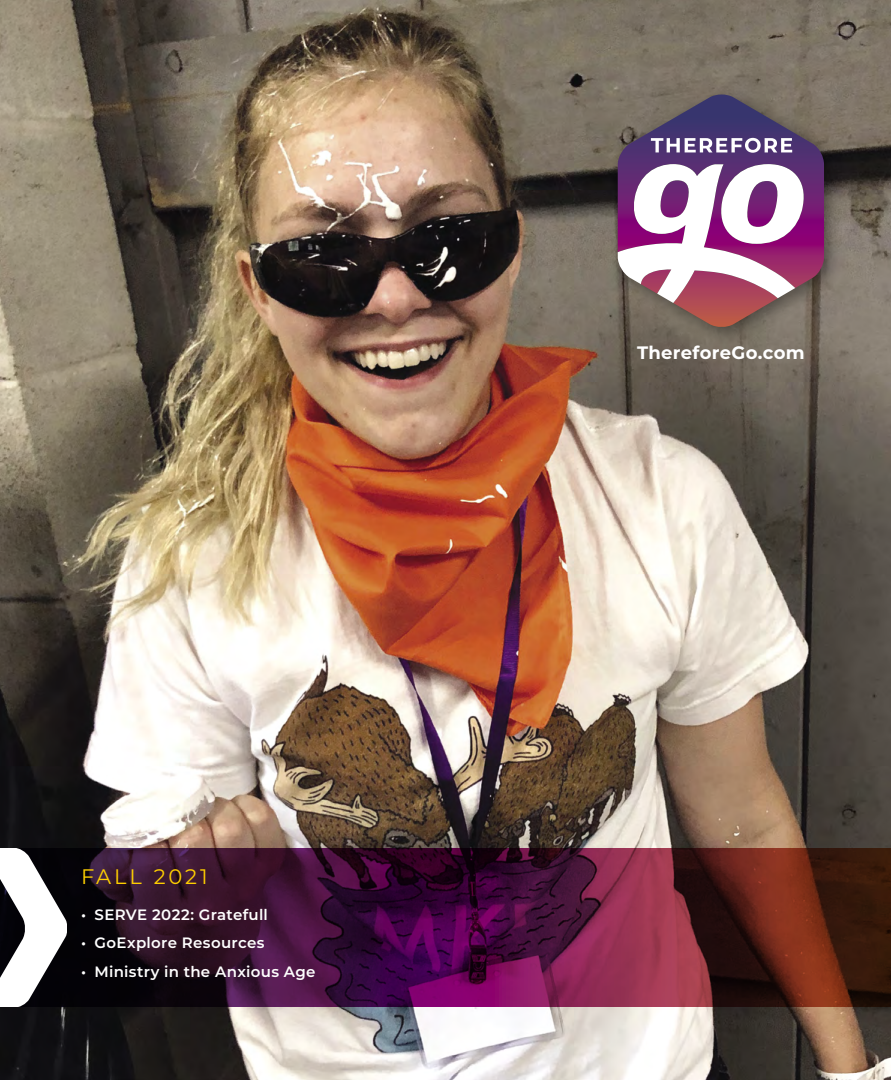
<style>
.page{position:relative;width:891px;height:1080px;background:#fff}
.page>*{position:absolute;margin:0;border:0;box-sizing:border-box;transform-origin:0 0}
.t1{font:21px "Montserrat";letter-spacing:.135em;color:#fecf00}
.t2{font:700 18px "Montserrat";letter-spacing:.015em;color:#fff}
.t3{font:600 15px "Montserrat";letter-spacing:.02em;color:#fff}
</style>
<div class="page">
<img style="left:0;top:0;width:891px;height:1080px">
<svg style="left:67px;top:849px;width:824px;height:158px;background:#4a152e"></svg>
<div style="left:608px;top:85px;width:235px;height:261px;background:#000;opacity:.4"></div>
<svg style="left:618px;top:94px;width:206px;height:194px;background:#604669"></svg>
<svg style="left:618px;top:164px;width:189px;height:164px"></svg>
<svg style="left:651px;top:138px;width:141px;height:15px"></svg>
<svg style="left:0;top:849px;width:67px;height:158px"></svg>
<h1 class="t1" style="left:81px;top:862px;width:128px">FALL 2021</h1>
<p class="t3" style="left:81px;top:904px;width:188px">• SERVE 2022: Gratefull</p>
<p class="t3" style="left:81px;top:932px;width:185px">• GoExplore Resources</p>
<p class="t3" style="left:81px;top:961px;width:236px">• Ministry in the Anxious Age</p>
<p class="t2" style="left:637px;top:339px;width:169px">ThereforeGo.com</p>
</div>
